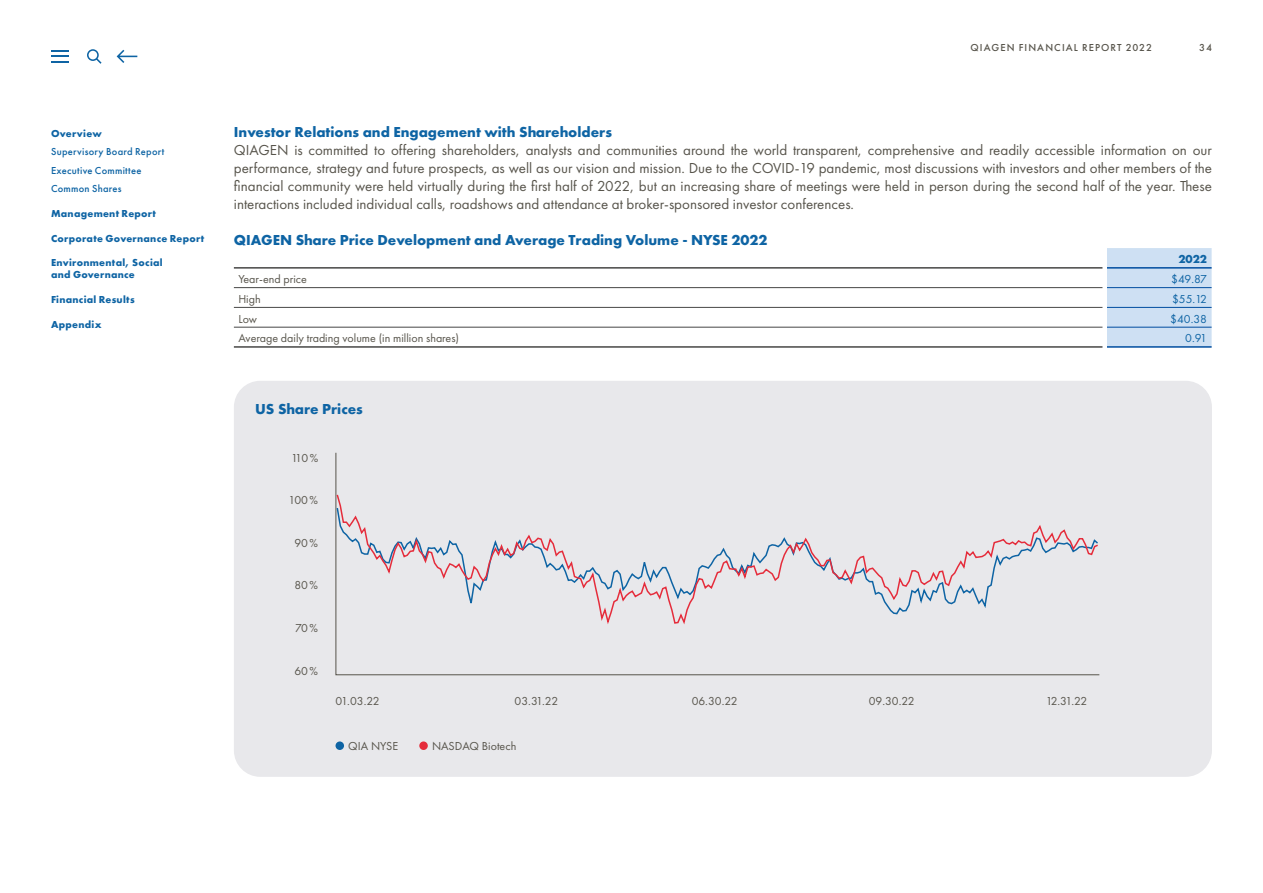
<style>
.page{position:relative;width:1263px;height:893px;background:#fff}
.page>*{position:absolute;margin:0;border:0;box-sizing:border-box;transform-origin:0 0}
.t1{font:15px/18px "Futura PT";color:#57544b;text-align:justify}
.t2{font:700 15px "Futura PT";color:#0e64a4}
.t3{font:12px "Futura PT";color:#57544b}
.t4{font:12px "Futura PT";letter-spacing:-.025em;color:#0e64a4}
.t5{font:700 12px "Futura PT";color:#0e64a4}
.t6{font:700 10.5px/12px "Futura PT";letter-spacing:.025em;color:#0e64a4}
.t7{font:500 10.5px/18.3px "Futura PT";letter-spacing:.025em;color:#0e64a4}
.t8{font:500 10.5px "Futura PT";letter-spacing:.105em;color:#57544b}
</style>
<div class="page">
<div style="left:1107px;top:248px;width:104px;height:98px;background:#cee0f3"></div>
<hr style="left:234px;top:267px;width:868px;height:2px;background:#474746">
<hr style="left:1107px;top:267px;width:104px;height:2px;background:#004d9f">
<hr style="left:234px;top:287px;width:868px;height:1px;background:#474746">
<hr style="left:234px;top:307px;width:868px;height:1px;background:#474746">
<hr style="left:234px;top:327px;width:868px;height:1px;background:#474746">
<hr style="left:1107px;top:287px;width:104px;height:1px;background:#004d9f">
<hr style="left:1107px;top:307px;width:104px;height:1px;background:#004d9f">
<hr style="left:1107px;top:327px;width:104px;height:1px;background:#004d9f">
<hr style="left:234px;top:346px;width:868px;height:2px;background:#474746">
<hr style="left:1107px;top:346px;width:104px;height:2px;background:#004d9f">
<div style="left:234px;top:381px;width:978px;height:396px;background:#e8e8eb;border-radius:26px"></div>
<div style="left:335px;top:741px;width:9px;height:9px;background:#0e64a4;border-radius:50%"></div>
<div style="left:419px;top:741px;width:9px;height:9px;background:#e52c3b;border-radius:50%"></div>
<svg style="left:335px;top:452px;width:765px;height:223px"></svg>
<svg style="left:335px;top:493px;width:765px;height:134px"></svg>
<svg style="left:117px;top:50px;width:20px;height:13px"></svg>
<svg style="left:87px;top:49px;width:15px;height:15px"></svg>
<svg style="left:51px;top:50px;width:18px;height:13px"></svg>
<p class="t6" style="left:51px;top:127px;width:52px">Overview</p>
<p class="t7" style="left:51px;top:143px;width:115px">Supervisory Board Report<br>Executive Committee<br>Common Shares</p>
<p class="t6" style="left:51px;top:207px;width:106px">Management Report</p>
<p class="t6" style="left:51px;top:232px;width:155px">Corporate Governance Report</p>
<p class="t6" style="left:51px;top:257px;width:113px">Environmental, Social and Governance</p>
<p class="t6" style="left:51px;top:293px;width:85px">Financial Results</p>
<p class="t6" style="left:51px;top:318px;width:52px">Appendix</p>
<p class="t8" style="left:970px;top:41px;width:183px">QIAGEN FINANCIAL REPORT 2022</p>
<p class="t8" style="left:1199px;top:41px;width:14px">34</p>
<p class="t2" style="left:234px;top:122px;width:380px">Investor Relations and Engagement with Shareholders</p>
<p class="t1" style="left:234px;top:141px;width:980px">QIAGEN is committed to offering shareholders, analysts and communities around the world transparent, comprehensive and readily accessible information on our performance, strategy and future prospects, as well as our vision and mission. Due to the COVID-19 pandemic, most discussions with investors and other members of the financial community were held virtually during the first half of 2022, but an increasing share of meetings were held in person during the second half of the year. These interactions included individual calls, roadshows and attendance at broker-sponsored investor conferences.</p>
<p class="t2" style="left:234px;top:230px;width:535px">QIAGEN Share Price Development and Average Trading Volume - NYSE 2022</p>
<p class="t5" style="left:1178px;top:252px;width:30px">2022</p>
<p class="t3" style="left:238px;top:272px;width:70px">Year-end price</p>
<p class="t4" style="left:1171px;top:272px;width:37px">$49.87</p>
<p class="t3" style="left:238px;top:292px;width:24px">High</p>
<p class="t4" style="left:1172px;top:292px;width:37px">$55.12</p>
<p class="t3" style="left:238px;top:312px;width:20px">Low</p>
<p class="t4" style="left:1170px;top:312px;width:38px">$40.38</p>
<p class="t3" style="left:238px;top:331px;width:222px">Average daily trading volume (in million shares)</p>
<p class="t4" style="left:1185px;top:331px;width:23px">0.91</p>
<p class="t2" style="left:255px;top:399px;width:109px">US Share Prices</p>
<p class="t3" style="left:291px;top:451px;width:29px">110 %</p>
<p class="t3" style="left:288px;top:493px;width:31px">100 %</p>
<p class="t3" style="left:294px;top:536px;width:25px">90 %</p>
<p class="t3" style="left:294px;top:578px;width:25px">80 %</p>
<p class="t3" style="left:295px;top:621px;width:25px">70 %</p>
<p class="t3" style="left:294px;top:664px;width:25px">60 %</p>
<p class="t3" style="left:335px;top:693px;width:46px">01.03.22</p>
<p class="t3" style="left:515px;top:693px;width:45px">03.31.22</p>
<p class="t3" style="left:692px;top:693px;width:47px">06.30.22</p>
<p class="t3" style="left:869px;top:693px;width:47px">09.30.22</p>
<p class="t3" style="left:1046px;top:693px;width:43px">12.31.22</p>
<p class="t3" style="left:348px;top:739px;width:51px">QIA NYSE</p>
<p class="t3" style="left:432px;top:739px;width:86px">NASDAQ Biotech</p>
</div>
